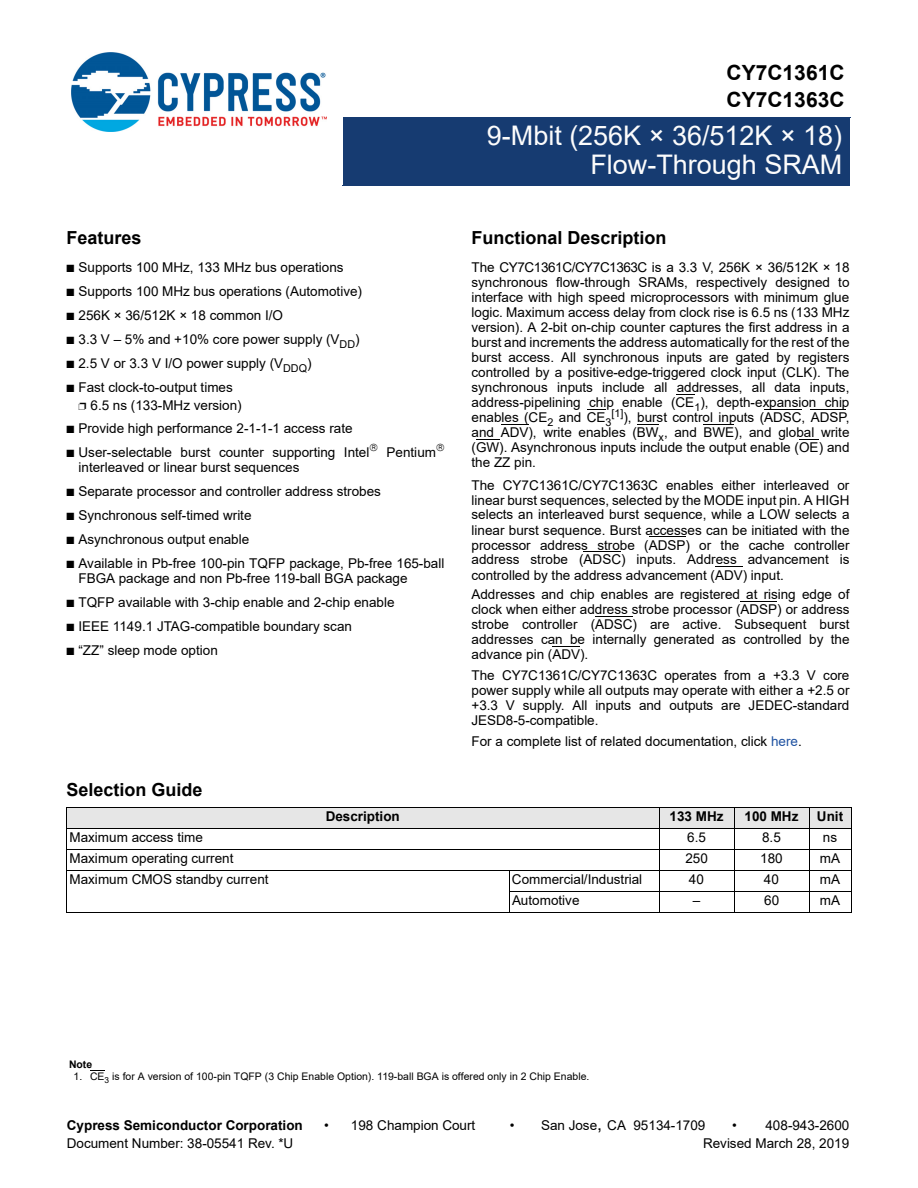
<style>
.page{position:relative;width:918px;height:1188px;background:#fff}
.page>*{position:absolute;margin:0;border:0;box-sizing:border-box;transform-origin:0 0}
.t1{font:27px/28.5px "Arial";color:#fcfcfc;text-align:right}
.t2{font:700 21px/27px "Arial";color:#000}
.t3{font:700 18px "Arial";color:#000}
.t4{font:13.5px/15px "Arial";color:#000;text-align:justify}
.t5{font:700 13.5px "Arial";color:#000}
.t6{font:10.5px "Arial";letter-spacing:.005em;color:#000}
.t7{font:700 10.5px "Arial";color:#000}
.s1{color:#1f52a1}
.s2{font-size:18px}
</style>
<div class="page">
<div style="left:343px;top:117px;width:507px;height:69px;background:#163b71"></div>
<hr style="left:850px;top:117px;width:1px;height:69px;background:#163b71">
<img style="left:71px;top:52px;width:256px;height:80px">
<svg style="left:676px;top:394px;width:18px;height:1px"></svg>
<svg style="left:587px;top:409px;width:19px;height:1px"></svg>
<hr style="left:764px;top:409px;width:38px;height:1px;background:#000">
<hr style="left:811px;top:409px;width:35px;height:1px;background:#000">
<svg style="left:501px;top:424px;width:27px;height:1px"></svg>
<svg style="left:637px;top:424px;width:22px;height:1px"></svg>
<hr style="left:704px;top:424px;width:30px;height:1px;background:#000">
<svg style="left:476px;top:439px;width:23px;height:1px"></svg>
<svg style="left:799px;top:439px;width:20px;height:1px"></svg>
<hr style="left:649px;top:536px;width:36px;height:1px;background:#000">
<hr style="left:584px;top:551px;width:37px;height:1px;background:#000">
<svg style="left:715px;top:566px;width:28px;height:1px"></svg>
<hr style="left:741px;top:601px;width:36px;height:1px;background:#000">
<hr style="left:595px;top:616px;width:38px;height:1px;background:#000">
<svg style="left:553px;top:646px;width:27px;height:1px"></svg>
<div style="left:67px;top:808px;width:592px;height:21px;background:#e6e6e6"></div>
<div style="left:659px;top:808px;width:75px;height:21px;background:#e6e6e6"></div>
<div style="left:734px;top:808px;width:75px;height:21px;background:#e6e6e6"></div>
<div style="left:809px;top:808px;width:42px;height:21px;background:#e6e6e6"></div>
<hr style="left:66px;top:808px;width:1px;height:104px;background:#000">
<hr style="left:509px;top:870px;width:1px;height:43px;background:#000">
<hr style="left:659px;top:807px;width:1px;height:106px;background:#000">
<hr style="left:734px;top:807px;width:1px;height:106px;background:#000">
<hr style="left:809px;top:807px;width:1px;height:106px;background:#000">
<hr style="left:851px;top:808px;width:1px;height:104px;background:#000">
<hr style="left:66px;top:807px;width:785px;height:1px;background:#000">
<hr style="left:66px;top:828px;width:785px;height:1px;background:#000">
<hr style="left:66px;top:849px;width:785px;height:1px;background:#000">
<hr style="left:66px;top:870px;width:785px;height:1px;background:#000">
<hr style="left:509px;top:891px;width:342px;height:1px;background:#000">
<hr style="left:66px;top:912px;width:785px;height:1px;background:#000">
<svg style="left:90px;top:1070px;width:15px;height:1px"></svg>
<h3 class="t3" style="left:67px;top:227px;width:76px">Features</h3>
<p class="t4" style="left:67px;top:260px;width:279px">■ Supports 100 MHz, 133 MHz bus operations</p>
<p class="t4" style="left:67px;top:284px;width:297px">■ Supports 100 MHz bus operations (Automotive)</p>
<p class="t4" style="left:67px;top:308px;width:218px">■ 256K × 36/512K × 18 common I/O</p>
<p class="t4" style="left:67px;top:332px;width:295px">■ 3.3 V – 5% and +10% core power supply (V<sub>DD</sub>)</p>
<p class="t4" style="left:67px;top:356px;width:247px">■ 2.5 V or 3.3 V I/O power supply (V<sub>DDQ</sub>)</p>
<p class="t4" style="left:78px;top:379px;width:165px;line-height:18px;text-indent:-12px">■ Fast clock-to-output times ❐ 6.5 ns (133-MHz version)</p>
<p class="t4" style="left:67px;top:421px;width:288px">■ Provide high performance 2-1-1-1 access rate</p>
<p class="t4" style="left:67px;top:445px;width:304px">■ User-selectable burst counter supporting Intel</p>
<p class="t4" style="left:387px;top:445px;width:51px">Pentium</p>
<p class="t4" style="left:78px;top:460px;width:223px">interleaved or linear burst sequences</p>
<p class="t4" style="left:67px;top:484px;width:316px">■ Separate processor and controller address strobes</p>
<p class="t4" style="left:67px;top:508px;width:187px">■ Synchronous self-timed write</p>
<p class="t4" style="left:67px;top:532px;width:184px">■ Asynchronous output enable</p>
<p class="t4" style="left:78px;top:556px;width:367px;text-indent:-12px">■ Available in Pb-free 100-pin TQFP package, Pb-free 165-ball<br>FBGA package and non Pb-free 119-ball BGA package</p>
<p class="t4" style="left:67px;top:595px;width:330px">■ TQFP available with 3-chip enable and 2-chip enable</p>
<p class="t4" style="left:67px;top:619px;width:287px">■ IEEE 1149.1 JTAG-compatible boundary scan</p>
<p class="t4" style="left:67px;top:643px;width:153px">■ “ZZ” sleep mode option</p>
<h3 class="t3" style="left:67px;top:779px;width:138px">Selection Guide</h3>
<h2 class="t2" style="left:727px;top:59px;width:119px">CY7C1361C<br>CY7C1363C</h2>
<h1 class="t1" style="left:487px;top:122px;width:357px">9-Mbit (256K × 36/512K × 18)<br>Flow-Through SRAM</h1>
<h3 class="t3" style="left:472px;top:227px;width:196px">Functional Description</h3>
<p class="t4" style="left:472px;top:260px;width:380px">The CY7C1361C/CY7C1363C is a 3.3 V, 256K × 36/512K × 18 synchronous flow-through SRAMs, respectively designed to interface with high speed microprocessors with minimum glue logic. Maximum access delay from clock rise is 6.5 ns (133 MHz version). A 2-bit on-chip counter captures the first address in a burst and increments the address automatically for the rest of the burst access. All synchronous inputs are gated by registers controlled by a positive-edge-triggered clock input (CLK). The synchronous inputs include all addresses, all data inputs, address-pipelining chip enable (CE<sub>1</sub>), depth-expansion chip enables (CE<sub>2</sub> and CE<sub>3</sub><sup>[1]</sup>), burst control inputs (ADSC, ADSP, and ADV), write enables (BW<sub>x</sub>, and BWE), and global write (GW). Asynchronous inputs include the output enable (OE) and the ZZ pin.</p>
<p class="t4" style="left:472px;top:477px;width:380px">The CY7C1361C/CY7C1363C enables either interleaved or linear burst sequences, selected by the MODE input pin. A HIGH selects an interleaved burst sequence, while a LOW selects a linear burst sequence. Burst accesses can be initiated with the processor address strobe (ADSP) or the cache controller address strobe (ADSC) inputs. Address advancement is controlled by the address advancement (ADV) input.</p>
<p class="t4" style="left:472px;top:587px;width:380px">Addresses and chip enables are registered at rising edge of clock when either address strobe processor (ADSP) or address strobe controller (ADSC) are active. Subsequent burst addresses can be internally generated as controlled by the advance pin (ADV).</p>
<p class="t4" style="left:472px;top:668px;width:380px">The CY7C1361C/CY7C1363C operates from a +3.3 V core power supply while all outputs may operate with either a +2.5 or +3.3 V supply. All inputs and outputs are JEDEC-standard JESD8-5-compatible.</p>
<p class="t4" style="left:472px;top:734px;width:332px">For a complete list of related documentation, click <span class="s1">here</span>.</p>
<p class="t5" style="left:326px;top:809px;width:76px">Description</p>
<p class="t5" style="left:670px;top:809px;width:55px">133 MHz</p>
<p class="t5" style="left:745px;top:809px;width:55px">100 MHz</p>
<p class="t5" style="left:817px;top:809px;width:28px">Unit</p>
<p class="t4" style="left:69px;top:830px;width:135px">Maximum access time</p>
<p class="t4" style="left:687px;top:830px;width:20px">6.5</p>
<p class="t4" style="left:762px;top:830px;width:20px">8.5</p>
<p class="t4" style="left:823px;top:830px;width:16px">ns</p>
<p class="t4" style="left:69px;top:851px;width:166px">Maximum operating current</p>
<p class="t4" style="left:685px;top:851px;width:24px">250</p>
<p class="t4" style="left:760px;top:851px;width:24px">180</p>
<p class="t4" style="left:820px;top:851px;width:22px">mA</p>
<p class="t4" style="left:69px;top:872px;width:201px">Maximum CMOS standby current</p>
<p class="t4" style="left:512px;top:872px;width:132px">Commercial/Industrial</p>
<p class="t4" style="left:689px;top:872px;width:16px">40</p>
<p class="t4" style="left:764px;top:872px;width:17px">40</p>
<p class="t4" style="left:820px;top:872px;width:22px">mA</p>
<p class="t4" style="left:512px;top:893px;width:69px">Automotive</p>
<p class="t4" style="left:693px;top:893px;width:9px">–</p>
<p class="t4" style="left:764px;top:893px;width:17px">60</p>
<p class="t4" style="left:820px;top:893px;width:22px">mA</p>
<p class="t7" style="left:69px;top:1059px;width:25px">Note</p>
<p class="t6" style="left:74px;top:1071px;width:517px">1. CE<sub>3</sub> is for A version of 100-pin TQFP (3 Chip Enable Option). 119-ball BGA is offered only in 2 Chip Enable.</p>
<p class="t5" style="left:67px;top:1118px;width:237px">Cypress Semiconductor Corporation</p>
<p class="t4" style="left:324px;top:1118px;width:153px">• 198 Champion Court</p>
<p class="t4" style="left:510px;top:1118px;width:197px">• San Jose<span class="s2">,</span> CA 95134-1709</p>
<p class="t4" style="left:732px;top:1118px;width:119px">• 408-943-2600</p>
<p class="t4" style="left:67px;top:1136px;width:228px">Document Number: 38-05541 Rev. *U</p>
<p class="t4" style="left:703px;top:1136px;width:148px">Revised March 28, 2019</p>
</div>
